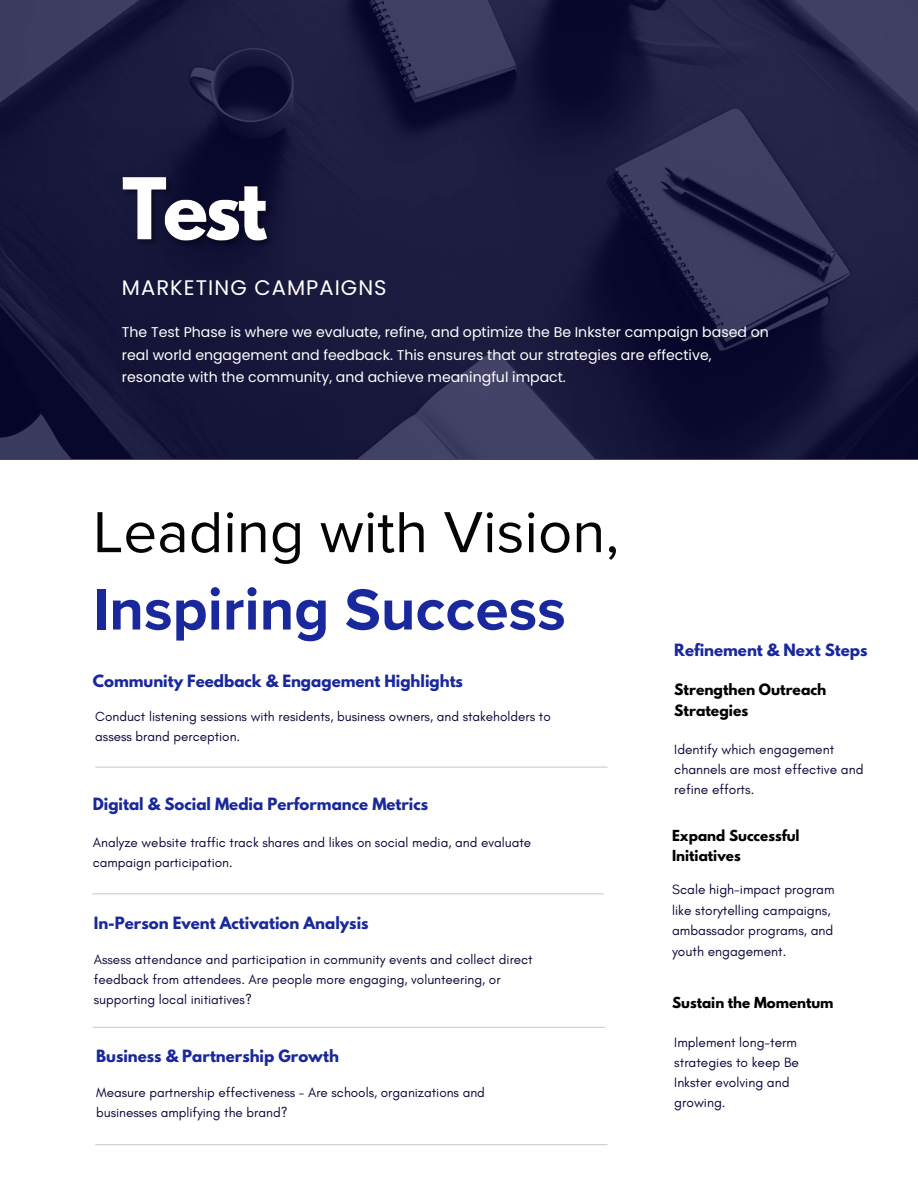
<style>
.page{position:relative;width:918px;height:1188px;background:#fff}
.page>*{position:absolute;margin:0;border:0;box-sizing:border-box;transform-origin:0 0}
.t1{font:60px "Proxima Nova";color:#040404}
.t2{font:700 60px "Proxima Nova";color:#19289d}
.t3{font:21px "Poppins";letter-spacing:.05em;color:#fff}
.t4{font:700 15px "League Spartan";color:#19289d}
.t5{font:14.1px/22.5px "Poppins";color:#fff}
.t6{font:700 13.95px/21.3px "League Spartan";color:#000}
.t7{font:13.65px/20.2px "Glacial Indifference";color:#080738}
.t8{font:13.5px/20.2px "Glacial Indifference";color:#080738}
.t9{font:700 13.5px/20.2px "League Spartan";color:#000}
</style>
<div class="page">
<hr style="left:95px;top:767px;width:513px;height:1px;background:#506055">
<svg style="left:0;top:0;width:918px;height:459px;background:#1d1c41"></svg>
<hr style="left:92px;top:893px;width:512px;height:1px;background:#506055">
<hr style="left:93px;top:1027px;width:512px;height:1px;background:#506055">
<hr style="left:95px;top:1144px;width:513px;height:1px;background:#506055">
<img style="left:117px;top:172px;width:162px;height:95px">
<h2 class="t3" style="left:122px;top:273px;width:266px">MARKETING CAMPAIGNS</h2>
<p class="t5" style="left:122px;top:321px;width:648px">The Test Phase is where we evaluate, refine, and optimize the Be Inkster campaign based on real world engagement and feedback. This ensures that our strategies are effective, resonate with the community, and achieve meaningful impact.</p>
<h4 class="t1" style="left:93px;top:497px;width:528px">Leading with Vision,</h4>
<p class="t2" style="left:93px;top:574px;width:475px">Inspiring Success</p>
<h5 class="t4" style="left:93px;top:673px;width:372px">Community Feedback &amp; Engagement Highlights</h5>
<p class="t8" style="left:95px;top:706px;width:457px">Conduct listening sessions with residents, business owners, and stakeholders to assess brand perception.</p>
<h2 class="t4" style="left:93px;top:797px;width:337px">Digital &amp; Social Media Performance Metrics</h2>
<h3 class="t8" style="left:93px;top:832px;width:440px">Analyze website traffic track shares and likes on social media, and evaluate campaign participation.</h3>
<h4 class="t4" style="left:94px;top:916px;width:276px">In-Person Event Activation Analysis</h4>
<h4 class="t8" style="left:94px;top:949px;width:440px">Assess attendance and participation in community events and collect direct feedback from attendees. Are people more engaging, volunteering, or supporting local initiatives?</h4>
<p class="t4" style="left:96px;top:1049px;width:244px">Business &amp; Partnership Growth</p>
<p class="t8" style="left:96px;top:1082px;width:390px">Measure partnership effectiveness - Are schools, organizations and businesses amplifying the brand?</p>
<h5 class="t4" style="left:674px;top:642px;width:195px">Refinement &amp; Next Steps</h5>
<h4 class="t6" style="left:674px;top:680px;width:154px">Strengthen Outreach<br>Strategies</h4>
<h4 class="t7" style="left:674px;top:739px;width:191px">Identify which engagement channels are most effective and refine efforts.</h4>
<p class="t9" style="left:672px;top:827px;width:129px">Expand Successful<br>Initiatives</p>
<h5 class="t7" style="left:672px;top:879px;width:164px">Scale high-impact program like storytelling campaigns, ambassador programs, and youth engagement.</h5>
<p class="t9" style="left:672px;top:994px;width:163px">Sustain the Momentum</p>
<h6 class="t7" style="left:674px;top:1032px;width:126px">Implement long-term strategies to keep Be<br>Inkster evolving and growing.</h6>
</div>
